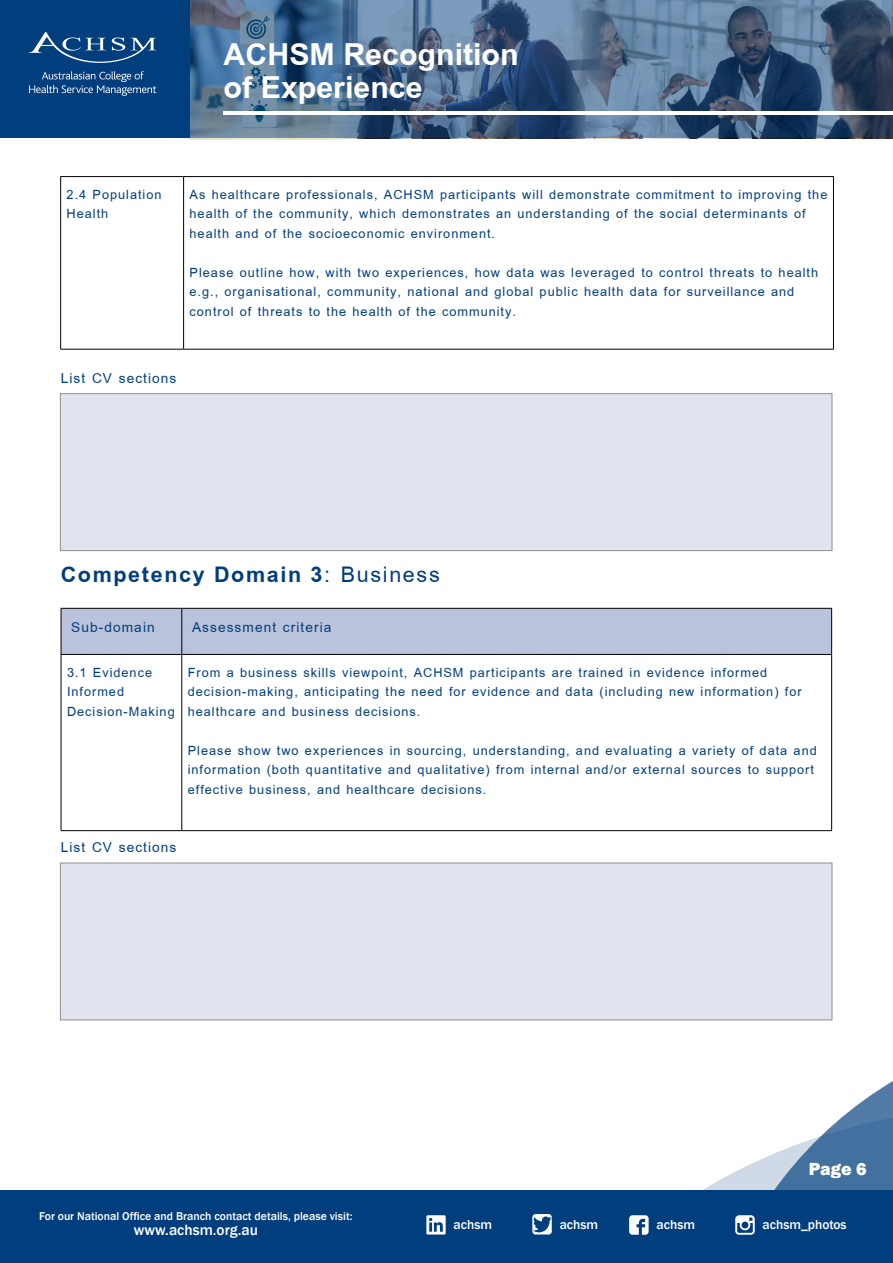
<style>
.page{position:relative;width:893px;height:1263px;background:#fff}
.page>*{position:absolute;margin:0;border:0;box-sizing:border-box;transform-origin:0 0}
.t1{font:700 46.5px/33px "Browallia New";color:#fff}
.t2{font:700 33px "Browallia New";letter-spacing:.05em;color:#003e7e}
.t3{font:21px "Browallia New";letter-spacing:.05em;color:#003e7e}
.t4{font:19.5px/19.5px "Browallia New";letter-spacing:.05em;color:#003e7e}
.t5{font:800 18px "Franklin Gothic";color:#fff}
.t6{font:500 15.3px "Franklin Gothic";color:#fff}
.t7{font:500 13.35px "Franklin Gothic";color:#fff}
.t8{font:500 11.7px "Franklin Gothic";color:#fff}
.s1{font-weight:400}
</style>
<div class="page">
<svg style="left:530px;top:1081px;width:363px;height:110px"></svg>
<svg style="left:190px;top:0;width:703px;height:138px;background:#4b6889"></svg>
<div style="left:0;top:0;width:190px;height:138px;background:#003e7e"></div>
<div style="left:0;top:1191px;width:893px;height:72px;background:#003e7e"></div>
<svg style="left:426px;top:1215px;width:20px;height:19px"></svg>
<svg style="left:735px;top:1215px;width:20px;height:20px"></svg>
<svg style="left:629px;top:1215px;width:20px;height:20px"></svg>
<svg style="left:532px;top:1214px;width:20px;height:20px"></svg>
<svg style="left:29px;top:32px;width:127px;height:31px"></svg>
<svg style="left:29px;top:71px;width:127px;height:25px"></svg>
<hr style="left:224px;top:112px;width:669px;height:3px;background:#fff">
<div style="left:62px;top:609px;width:769px;height:45px;background:#bbc2db"></div>
<hr style="left:61px;top:608px;width:121px;height:1px;background:#000">
<hr style="left:61px;top:609px;width:1px;height:45px;background:#000">
<hr style="left:61px;top:654px;width:121px;height:1px;background:#000">
<hr style="left:182px;top:608px;width:650px;height:1px;background:#000">
<hr style="left:181px;top:609px;width:1px;height:45px;background:#000">
<hr style="left:182px;top:654px;width:650px;height:1px;background:#000">
<hr style="left:831px;top:609px;width:1px;height:45px;background:#000">
<hr style="left:61px;top:655px;width:1px;height:175px;background:#000">
<hr style="left:181px;top:655px;width:1px;height:175px;background:#000">
<hr style="left:831px;top:655px;width:1px;height:175px;background:#000">
<hr style="left:61px;top:830px;width:121px;height:1px;background:#000">
<hr style="left:182px;top:830px;width:650px;height:1px;background:#000">
<hr style="left:60px;top:176px;width:124px;height:1px;background:#000">
<hr style="left:60px;top:177px;width:1px;height:172px;background:#000">
<hr style="left:184px;top:176px;width:650px;height:1px;background:#000">
<hr style="left:183px;top:177px;width:1px;height:172px;background:#000">
<hr style="left:833px;top:177px;width:1px;height:172px;background:#000">
<hr style="left:60px;top:349px;width:124px;height:1px;background:#000">
<hr style="left:184px;top:349px;width:650px;height:1px;background:#000">
<div style="left:60px;top:394px;width:772px;height:157px;background:#e1e4ef"></div>
<div style="left:60px;top:863px;width:772px;height:157px;background:#e1e4ef"></div>
<h1 class="t1" style="left:224px;top:34px;width:297px">ACHSM Recognition of Experience</h1>
<p class="t4" style="left:67px;top:184px;width:96px">2.4 Population<br>Health</p>
<p class="t4" style="left:190px;top:184px;width:639px">As healthcare professionals, ACHSM participants will demonstrate commitment to improving the health of the community, which demonstrates an understanding of the social determinants of health and of the socioeconomic environment.</p>
<p class="t4" style="left:190px;top:262px;width:630px">Please outline how, with two experiences, how data was leveraged to control threats to health e.g., organisational, community, national and global public health data for surveillance and control of threats to the health of the community.</p>
<p class="t3" style="left:61px;top:365px;width:117px">List CV sections</p>
<h2 class="t2" style="left:61px;top:554px;width:381px">Competency Domain 3<span class="s1">: Business</span></h2>
<p class="t3" style="left:71px;top:614px;width:85px">Sub-domain</p>
<p class="t3" style="left:192px;top:614px;width:141px">Assessment criteria</p>
<p class="t4" style="left:67px;top:662px;width:109px">3.1 Evidence<br>Informed<br>Decision-Making</p>
<p class="t4" style="left:188px;top:662px;width:615px">From a business skills viewpoint, ACHSM participants are trained in evidence informed decision-making, anticipating the need for evidence and data (including new information) for healthcare and business decisions.</p>
<p class="t4" style="left:188px;top:740px;width:630px">Please show two experiences in sourcing, understanding, and evaluating a variety of data and information (both quantitative and qualitative) from internal and/or external sources to support effective business, and healthcare decisions.</p>
<p class="t3" style="left:61px;top:834px;width:117px">List CV sections</p>
<p class="t5" style="left:809px;top:1158px;width:59px">Page 6</p>
<p class="t8" style="left:39px;top:1209px;width:315px">For our National Office and Branch contact details, please visit:</p>
<p class="t6" style="left:134px;top:1221px;width:126px">www.achsm.org.au</p>
<p class="t7" style="left:454px;top:1217px;width:40px">achsm</p>
<p class="t7" style="left:560px;top:1217px;width:40px">achsm</p>
<p class="t7" style="left:656px;top:1217px;width:40px">achsm</p>
<p class="t7" style="left:763px;top:1217px;width:85px">achsm_photos</p>
</div>
